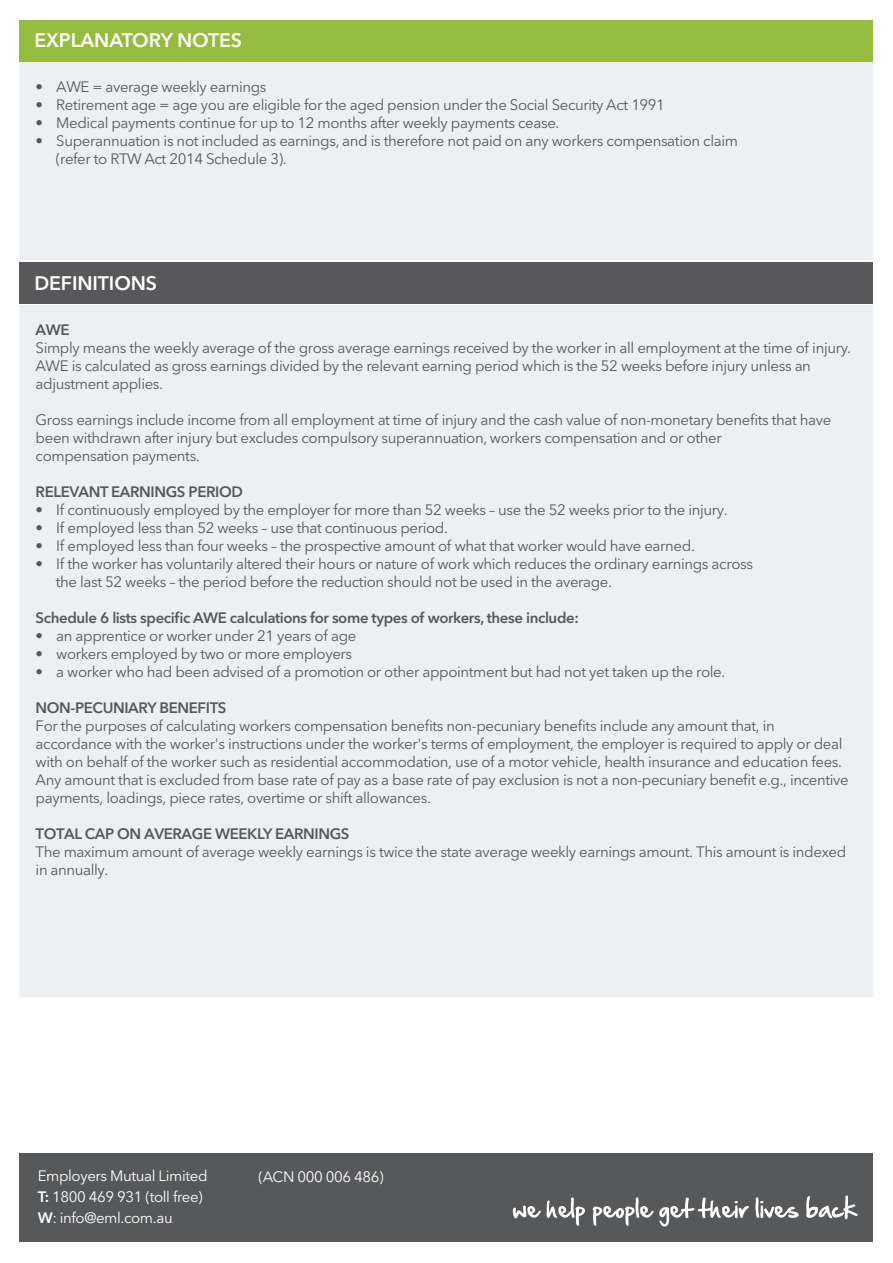
<style>
.page{position:relative;width:893px;height:1263px;background:#fff}
.page>*{position:absolute;margin:0;border:0;box-sizing:border-box;transform-origin:0 0}
.t1{font:600 19.5px "Avenir Next LT Pro";letter-spacing:-.005em;color:#fff}
.t2{font:15px/18px "Avenir Next LT Pro";letter-spacing:-.025em;color:#58585a}
.t3{font:600 15px "Avenir Next LT Pro";letter-spacing:-.025em;color:#58585a}
.t4{font:15px/21px "Avenir Next LT Pro";letter-spacing:-.025em;color:#fff}
.s1{font-weight:600}
</style>
<div class="page">
<div style="left:19px;top:61px;width:854px;height:199px;background:#edf0f2"></div>
<div style="left:20px;top:20px;width:853px;height:41px;background:#95bc3e"></div>
<div style="left:20px;top:305px;width:853px;height:692px;background:#edf0f2"></div>
<div style="left:20px;top:262px;width:853px;height:42px;background:#58585a"></div>
<div style="left:20px;top:1153px;width:853px;height:89px;background:#57585a"></div>
<svg style="left:513px;top:1205px;width:28px;height:13px"></svg>
<svg style="left:547px;top:1197px;width:38px;height:29px"></svg>
<svg style="left:593px;top:1197px;width:156px;height:29px"></svg>
<svg style="left:755px;top:1197px;width:44px;height:21px"></svg>
<svg style="left:806px;top:1195px;width:52px;height:24px"></svg>
<h1 class="t1" style="left:34px;top:29px;width:209px">EXPLANATORY NOTES</h1>
<p class="t2" style="left:36px;top:78px;width:232px">• AWE = average weekly earnings</p>
<p class="t2" style="left:36px;top:96px;width:631px">• Retirement age = age you are eligible for the aged pension under the Social Security Act 1991</p>
<p class="t2" style="left:36px;top:114px;width:525px">• Medical payments continue for up to 12 months after weekly payments cease.</p>
<p class="t2" style="left:56px;top:132px;width:684px;text-indent:-20px">• Superannuation is not included as earnings, and is therefore not paid on any workers compensation claim (refer to RTW Act 2014 Schedule 3).</p>
<h1 class="t1" style="left:34px;top:271px;width:124px">DEFINITIONS</h1>
<p class="t3" style="left:36px;top:321px;width:35px">AWE</p>
<p class="t2" style="left:36px;top:339px;width:817px">Simply means the weekly average of the gross average earnings received by the worker in all employment at the time of injury.<br>AWE is calculated as gross earnings divided by the relevant earning period which is the 52 weeks before injury unless an adjustment applies.</p>
<p class="t2" style="left:36px;top:411px;width:797px">Gross earnings include income from all employment at time of injury and the cash value of non-monetary benefits that have been withdrawn after injury but excludes compulsory superannuation, workers compensation and or other<br>compensation payments.</p>
<p class="t3" style="left:36px;top:483px;width:209px">RELEVANT EARNINGS PERIOD</p>
<p class="t2" style="left:36px;top:501px;width:694px">• If continuously employed by the employer for more than 52 weeks – use the 52 weeks prior to the injury.</p>
<p class="t2" style="left:36px;top:519px;width:414px">• If employed less than 52 weeks – use that continuous period.</p>
<p class="t2" style="left:36px;top:537px;width:661px">• If employed less than four weeks – the prospective amount of what that worker would have earned.</p>
<p class="t2" style="left:56px;top:555px;width:699px;text-indent:-20px">• If the worker has voluntarily altered their hours or nature of work which reduces the ordinary earnings across the last 52 weeks – the period before the reduction should not be used in the average.</p>
<p class="t3" style="left:36px;top:609px;width:545px">Schedule 6 lists specific AWE calculations for some types of workers, these include:</p>
<p class="t2" style="left:36px;top:627px;width:322px">• an apprentice or worker under 21 years of age</p>
<p class="t2" style="left:36px;top:645px;width:318px">• workers employed by two or more employers</p>
<p class="t2" style="left:36px;top:663px;width:691px">• a worker who had been advised of a promotion or other appointment but had not yet taken up the role.</p>
<p class="t3" style="left:36px;top:699px;width:192px">NON-PECUNIARY BENEFITS</p>
<p class="t2" style="left:36px;top:717px;width:815px">For the purposes of calculating workers compensation benefits non-pecuniary benefits include any amount that, in accordance with the worker's instructions under the worker's terms of employment, the employer is required to apply or deal with on behalf of the worker such as residential accommodation, use of a motor vehicle, health insurance and education fees.<br>Any amount that is excluded from base rate of pay as a base rate of pay exclusion is not a non-pecuniary benefit e.g., incentive payments, loadings, piece rates, overtime or shift allowances.</p>
<p class="t3" style="left:36px;top:825px;width:315px">TOTAL CAP ON AVERAGE WEEKLY EARNINGS</p>
<p class="t2" style="left:36px;top:843px;width:812px">The maximum amount of average weekly earnings is twice the state average weekly earnings amount. This amount is indexed in annually.</p>
<p class="t4" style="left:38px;top:1165px;width:171px">Employers Mutual Limited<br><span class="s1">T:</span> 1800 469 931 (toll free)<br><span class="s1">W</span>: info@eml.com.au</p>
<p class="t4" style="left:259px;top:1166px;width:127px">(ACN 000 006 486)</p>
</div>
